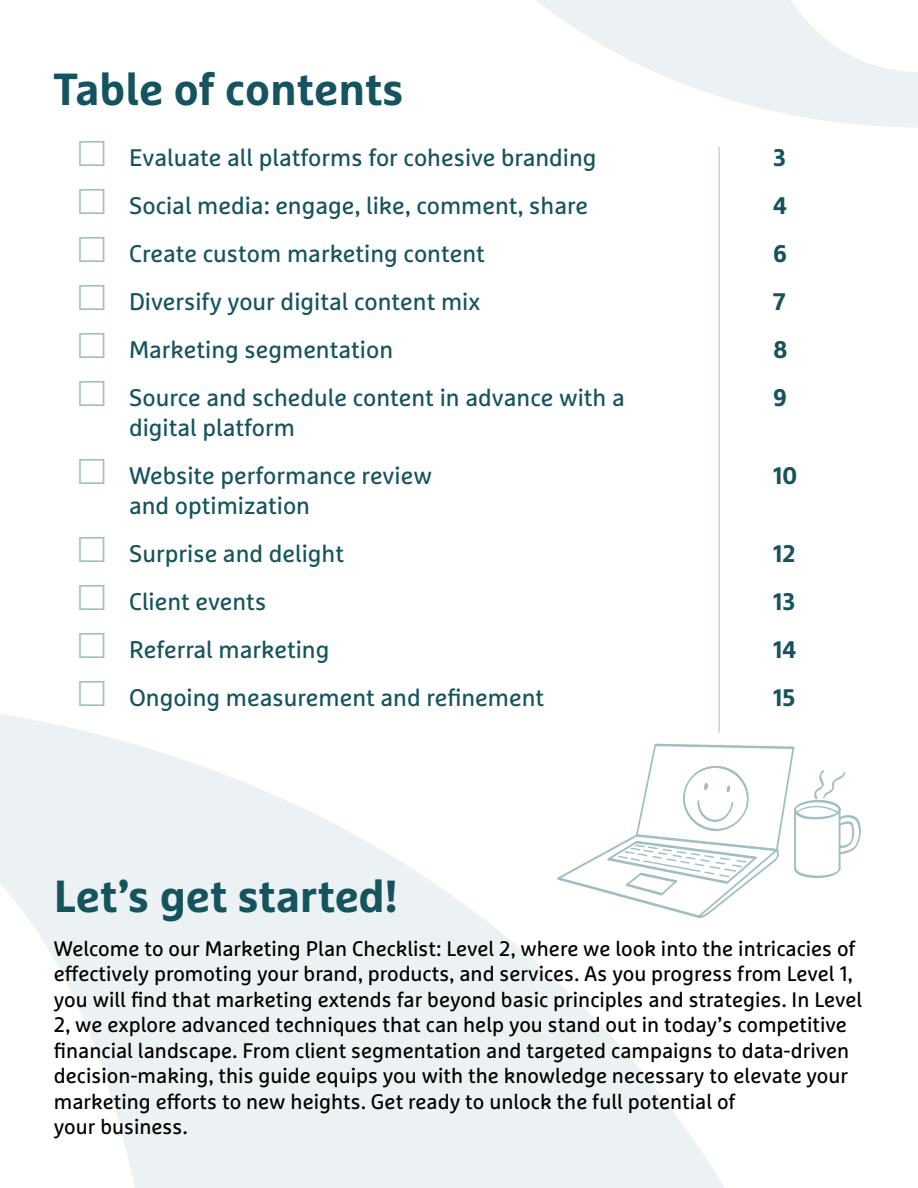
<style>
.page{position:relative;width:918px;height:1188px;background:#fff}
.page>*{position:absolute;margin:0;border:0;box-sizing:border-box;transform-origin:0 0}
.t1{font:700 45px "Marselis Pro";color:#15535e}
.t2{font:24px/30px "Marselis Pro";color:#15535e}
.t3{font:700 24px/48px "Marselis Pro";color:#15535e;text-align:justify}
.t4{font:21px/25.5px "Marselis Pro";color:#000}
.s1{color:#a0bfc2}
</style>
<div class="page">
<svg style="left:536px;top:0;width:382px;height:128px;fill:#ecf2f3"></svg>
<svg style="left:0;top:697px;width:725px;height:491px;fill:#ecf2f3"></svg>
<hr style="left:719px;top:147px;width:1px;height:586px;background:#a0bfc2">
<svg style="left:557px;top:743px;width:304px;height:176px"></svg>
<h1 class="t1" style="left:54px;top:61px;width:351px">Table of contents</h1>
<p class="t2" style="left:75px;top:142px;width:523px"><span class="s1">□</span> Evaluate all platforms for cohesive branding</p>
<p class="t2" style="left:75px;top:190px;width:515px"><span class="s1">□</span> Social media: engage, like, comment, share</p>
<p class="t2" style="left:75px;top:238px;width:411px"><span class="s1">□</span> Create custom marketing content</p>
<p class="t2" style="left:75px;top:286px;width:407px"><span class="s1">□</span> Diversify your digital content mix</p>
<p class="t2" style="left:75px;top:334px;width:320px"><span class="s1">□</span> Marketing segmentation</p>
<p class="t2" style="left:129px;top:382px;width:497px;text-indent:-54px"><span class="s1">□</span> Source and schedule content in advance with a digital platform</p>
<p class="t2" style="left:129px;top:460px;width:305px;text-indent:-54px"><span class="s1">□</span> Website performance review and optimization</p>
<p class="t2" style="left:75px;top:538px;width:271px"><span class="s1">□</span> Surprise and delight</p>
<p class="t2" style="left:75px;top:586px;width:193px"><span class="s1">□</span> Client events</p>
<p class="t2" style="left:75px;top:634px;width:256px"><span class="s1">□</span> Referral marketing</p>
<p class="t2" style="left:75px;top:682px;width:471px"><span class="s1">□</span> Ongoing measurement and refinement</p>
<p class="t3" style="left:773px;top:133px;width:16px">3<br>4<br>6<br>7<br>8<br>9</p>
<p class="t3" style="left:773px;top:451px;width:26px">10</p>
<p class="t3" style="left:773px;top:529px;width:25px">12<br>13<br>14<br>15</p>
<h1 class="t1" style="left:54px;top:868px;width:346px">Let’s get started!</h1>
<p class="t4" style="left:54px;top:935px;width:810px">Welcome to our Marketing Plan Checklist: Level 2, where we look into the intricacies of effectively promoting your brand, products, and services. As you progress from Level 1, you will find that marketing extends far beyond basic principles and strategies. In Level 2, we explore advanced techniques that can help you stand out in today’s competitive financial landscape. From client segmentation and targeted campaigns to data-driven decision-making, this guide equips you with the knowledge necessary to elevate your marketing efforts to new heights. Get ready to unlock the full potential of<br>your business.</p>
</div>
